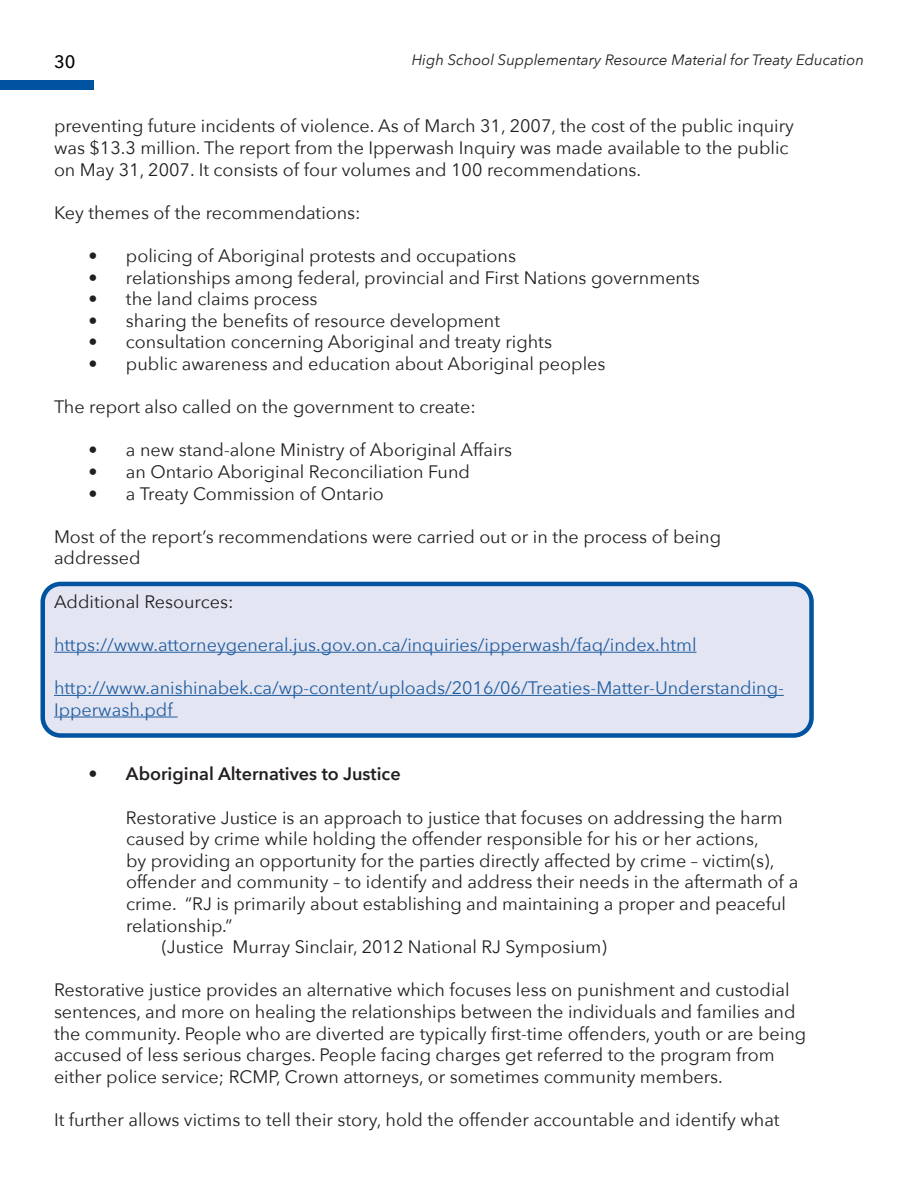
<style>
.page{position:relative;width:918px;height:1188px;background:#fff}
.page>*{position:absolute;margin:0;border:0;box-sizing:border-box;transform-origin:0 0}
.t1{font:18px/21.6px "Avenir Next";color:#231f20}
.t2{font:18px/21.6px "Avenir Next";color:#215e9f}
.t3{font:600 18px "Avenir Next";color:#231f20}
.t4{font:500 18px "Avenir Next";color:#020304}
.t5{font:italic 15px "Avenir Next";color:#231f20}
</style>
<div class="page">
<div style="left:0;top:81px;width:94px;height:9px;background:#0053a0"></div>
<div style="left:43px;top:584px;width:769px;height:152px;background:#e3e5f3;border-radius:18px"></div>
<div style="left:40px;top:582px;width:774px;height:156px;border:4px solid #0053a0;border-radius:18px"></div>
<hr style="left:54px;top:652px;width:643px;height:1px;background:#215e9f">
<hr style="left:54px;top:695px;width:730px;height:1px;background:#215e9f">
<hr style="left:54px;top:717px;width:124px;height:1px;background:#215e9f">
<p class="t4" style="left:54px;top:51px;width:23px">30</p>
<p class="t5" style="left:412px;top:47px;width:454px">High School Supplementary Resource Material for Treaty Education</p>
<p class="t1" style="left:54px;top:115px;width:742px">preventing future incidents of violence. As of March 31, 2007, the cost of the public inquiry was $13.3 million. The report from the Ipperwash Inquiry was made available to the public on May 31, 2007. It consists of four volumes and 100 recommendations.</p>
<p class="t1" style="left:54px;top:201px;width:308px">Key themes of the recommendations:</p>
<p class="t1" style="left:88px;top:244px;width:429px">• policing of Aboriginal protests and occupations</p>
<p class="t1" style="left:88px;top:266px;width:613px">• relationships among federal, provincial and First Nations governments</p>
<p class="t1" style="left:88px;top:287px;width:230px">• the land claims process</p>
<p class="t1" style="left:88px;top:309px;width:413px">• sharing the benefits of resource development</p>
<p class="t1" style="left:88px;top:331px;width:465px">• consultation concerning Aboriginal and treaty rights</p>
<p class="t1" style="left:88px;top:352px;width:518px">• public awareness and education about Aboriginal peoples</p>
<p class="t1" style="left:54px;top:395px;width:423px">The report also called on the government to create:</p>
<p class="t1" style="left:88px;top:439px;width:425px">• a new stand-alone Ministry of Aboriginal Affairs</p>
<p class="t1" style="left:88px;top:460px;width:383px">• an Ontario Aboriginal Reconciliation Fund</p>
<p class="t1" style="left:88px;top:482px;width:297px">• a Treaty Commission of Ontario</p>
<p class="t1" style="left:54px;top:525px;width:669px">Most of the report’s recommendations were carried out or in the process of being addressed</p>
<p class="t1" style="left:54px;top:590px;width:181px">Additional Resources:</p>
<p class="t2" style="left:54px;top:633px;width:644px">https://www.attorneygeneral.jus.gov.on.ca/inquiries/ipperwash/faq/index.html</p>
<p class="t2" style="left:54px;top:676px;width:731px">http://www.anishinabek.ca/wp-content/uploads/2016/06/Treaties-Matter-Understanding-<br>Ipperwash.pdf</p>
<p class="t3" style="left:88px;top:759px;width:314px">• Aboriginal Alternatives to Justice</p>
<p class="t1" style="left:126px;top:806px;width:674px">Restorative Justice is an approach to justice that focuses on addressing the harm caused by crime while holding the offender responsible for his or her actions,<br>by providing an opportunity for the parties directly affected by crime – victim(s), offender and community – to identify and address their needs in the aftermath of a crime. “RJ is primarily about establishing and maintaining a proper and peaceful relationship.”</p>
<p class="t1" style="left:162px;top:935px;width:446px">(Justice Murray Sinclair, 2012 National RJ Symposium)</p>
<p class="t1" style="left:54px;top:979px;width:754px">Restorative justice provides an alternative which focuses less on punishment and custodial sentences, and more on healing the relationships between the individuals and families and the community. People who are diverted are typically first-time offenders, youth or are being accused of less serious charges. People facing charges get referred to the program from either police service; RCMP, Crown attorneys, or sometimes community members.</p>
<p class="t1" style="left:54px;top:1108px;width:727px">It further allows victims to tell their story, hold the offender accountable and identify what</p>
</div>
